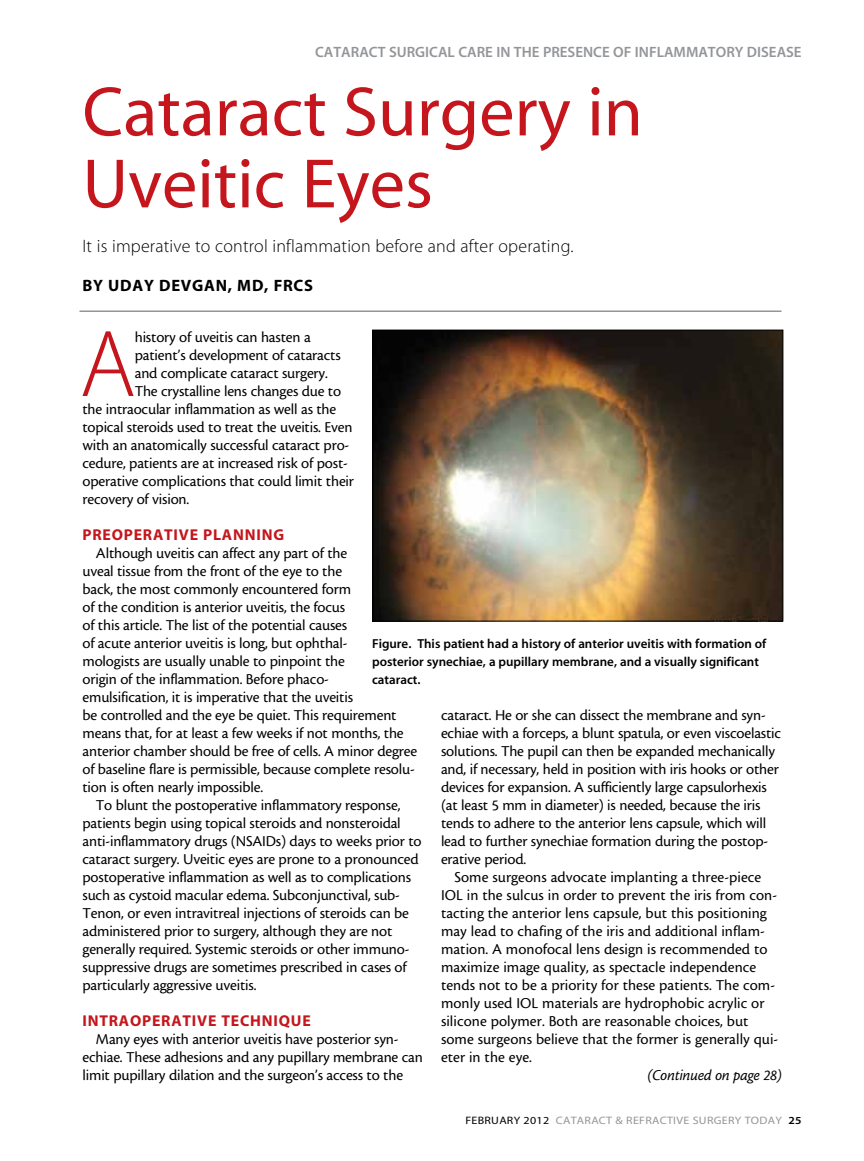
<style>
.page{position:relative;width:864px;height:1161px;background:#fff}
.page>*{position:absolute;margin:0;border:0;box-sizing:border-box;transform-origin:0 0}
.t1{font:95.85px "Myriad MM 215 600";color:#c4161c}
.t2{font:70.5px/72px "Myriad MM 400 600";color:#c4161c}
.t3{font:18px "Myriad MM 215 600";letter-spacing:.01em;color:#000}
.t4{font:16.5px "Myriad MM 700 600";letter-spacing:.045em;color:#000}
.t5{font:15.75px/18px "Cronos MM 408 10";letter-spacing:-.01em;color:#000}
.t6{font:15.75px "Myriad MM 700 600";letter-spacing:.05em;color:#c4161c}
.t7{font:15.75px "Cronos MM It 408 10";letter-spacing:-.01em;color:#000}
.t8{font:15px "Myriad MM 565 600";color:#939598}
.t9{font:13.05px/18px "Myriad MM 565 600";color:#000}
.t10{font:10.8px "Myriad MM 400 600";letter-spacing:.025em;color:#939598;scale:1.11 1}
.s1{color:#000}
.s2{font-family:"Myriad MM 565 600";color:#000}
</style>
<div class="page">
<hr style="left:80px;top:310px;width:702px;height:2px;background:#939598">
<img style="left:374px;top:332px;width:407px;height:288px">
<div style="left:372px;top:330px;width:411px;height:292px;border:1px solid #000"></div>
<p class="t8" style="left:315px;top:45px;width:488px">Cataract Surgical Care in the Presence of Inflammatory Disease</p>
<h2 class="t2" style="left:82px;top:79px;width:562px">CATARACT SURGERY IN<br>UVEITIC EYES</h2>
<p class="t3" style="left:82px;top:237px;width:493px">It is imperative to control inflammation before and after operating.</p>
<p class="t4" style="left:82px;top:278px;width:89px">BY UDAY DEVGAN</p>
<p class="t4" style="left:228px;top:278px;width:87px">, MD, FRCS</p>
<h1 class="t1" style="left:80px;top:318px;width:58px">A</h1>
<p class="t5" style="left:135px;top:328px;width:178px">history of uveitis can hasten a</p>
<p class="t5" style="left:135px;top:346px;width:208px">patient’s development of cataracts</p>
<p class="t5" style="left:135px;top:364px;width:195px">and complicate cataract surgery.</p>
<p class="t5" style="left:135px;top:382px;width:208px">The crystalline lens changes due to</p>
<p class="t5" style="left:83px;top:400px;width:255px">the intraocular inflammation as well as the</p>
<p class="t5" style="left:83px;top:418px;width:272px">topical steroids used to treat the uveitis. Even</p>
<p class="t5" style="left:83px;top:436px;width:268px">with an anatomically successful cataract pro-</p>
<p class="t5" style="left:83px;top:454px;width:267px">cedure, patients are at increased risk of post-</p>
<p class="t5" style="left:83px;top:472px;width:273px">operative complications that could limit their</p>
<p class="t5" style="left:83px;top:490px;width:108px">recovery of vision.</p>
<p class="t6" style="left:83px;top:527px;width:203px">PREOPERATIVE PLANNING</p>
<p class="t5" style="left:83px;top:544px;width:336px;text-indent:13px">Although uveitis can affect any part of the<br>uveal tissue from the front of the eye to the<br>back, the most commonly encountered form<br>of the condition is anterior uveitis, the focus<br>of this article. The list of the potential causes<br>of acute anterior uveitis is long, but ophthal-<br>mologists are usually unable to pinpoint the<br>origin of the inflammation. Before phaco&shy;emulsification, it is imperative that the uveitis<br>be controlled and the eye be quiet. This requirement means that, for at least a few weeks if not months, the anterior chamber should be free of cells. A minor degree of baseline flare is permissible, because complete resolu&shy;tion is often nearly impossible.</p>
<p class="t5" style="left:83px;top:796px;width:341px;text-indent:13px">To blunt the postoperative inflammatory response, patients begin using topical steroids and nonsteroidal anti-inflammatory drugs (NSAIDs) days to weeks prior to cataract surgery. Uveitic eyes are prone to a pronounced postoperative inflammation as well as to complications such as cystoid macular edema. Subconjunctival, sub-Tenon, or even intravitreal injections of steroids can be administered prior to surgery, although they are not generally required. Systemic steroids or other immuno&shy;suppressive drugs are sometimes prescribed in cases of particularly aggressive uveitis.</p>
<p class="t6" style="left:83px;top:1013px;width:230px">INTRAOPERATIVE TECHNIQUE</p>
<p class="t5" style="left:83px;top:1031px;width:342px;text-indent:13px">Many eyes with anterior uveitis have posterior syn&shy;echiae. These adhesions and any pupillary membrane can limit pupillary dilation and the surgeon’s access to the</p>
<p class="t9" style="left:372px;top:635px;width:396px">Figure. This patient had a history of anterior uveitis with formation of posterior synechiae, a pupillary membrane, and a visually significant cataract.</p>
<p class="t5" style="left:441px;top:707px;width:342px">cataract. He or she can dissect the membrane and syn&shy;echiae with a forceps, a blunt spatula, or even viscoelastic solutions. The pupil can then be expanded mechanically and, if necessary, held in position with iris hooks or other devices for expansion. A sufficiently large capsulorhexis (at least 5 mm in diameter) is needed, because the iris tends to adhere to the anterior lens capsule, which will lead to further synechiae formation during the postop&shy;erative period.</p>
<p class="t5" style="left:441px;top:869px;width:339px;text-indent:13px">Some surgeons advocate implanting a three-piece IOL in the sulcus in order to prevent the iris from con&shy;tacting the anterior lens capsule, but this positioning may lead to chafing of the iris and additional inflam&shy;mation. A monofocal lens design is recommended to maximize image quality, as spectacle independence tends not to be a priority for these patients. The com&shy;monly used IOL materials are hydrophobic acrylic or silicone polymer. Both are reasonable choices, but some surgeons believe that the former is generally qui&shy;eter in the eye.</p>
<p class="t7" style="left:647px;top:1067px;width:136px">(Continued on page 28)</p>
<p class="t10" style="left:465px;top:1115px;width:305px"><span class="s1">FEBRUARY 2012</span> CATARACT &amp; REF RACTIVE SURGERY TODAY <span class="s2">25</span></p>
</div>
